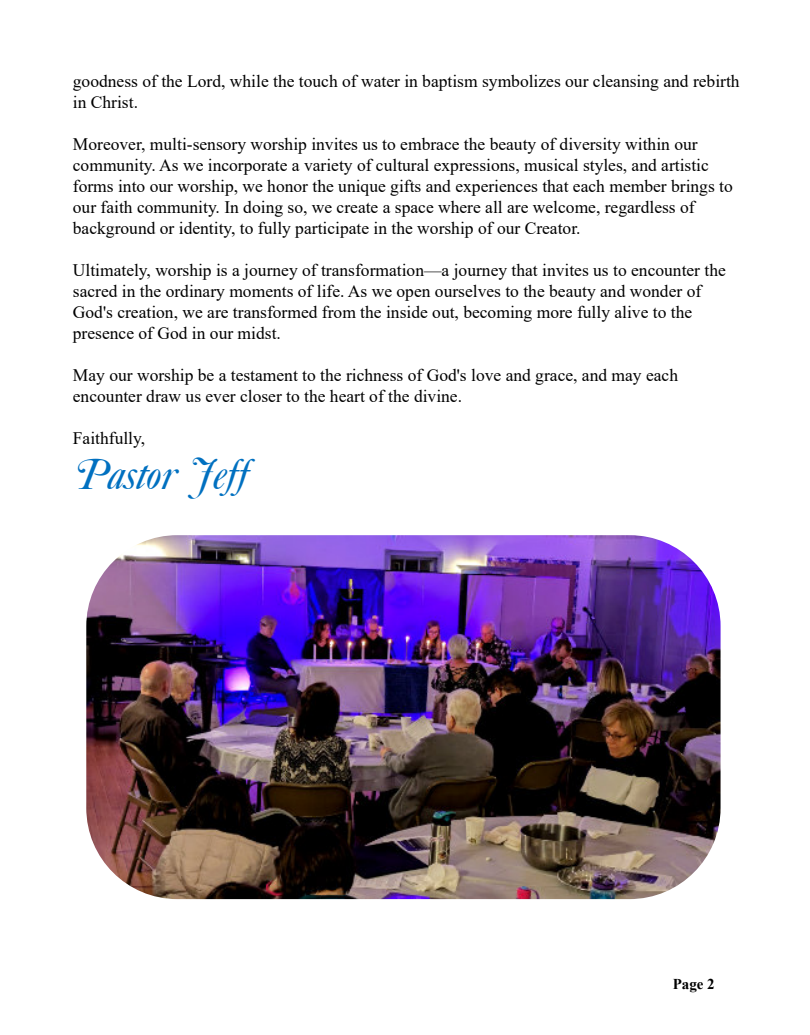
<style>
.page{position:relative;width:810px;height:1035px;background:#fff}
.page>*{position:absolute;margin:0;border:0;box-sizing:border-box;transform-origin:0 0}
.t1{font:italic 45px "Caslon No 540 Swa D";color:#0070c0}
.t2{font:17.5px/21px "Times New Roman";color:#000}
.t3{font:700 15px "Times New Roman";color:#000}
</style>
<div class="page">
<img style="left:86px;top:535px;width:635px;height:364px;border-radius:91px">
<p class="t2" style="left:73px;top:73px;width:668px">goodness of the Lord, while the touch of water in baptism symbolizes our cleansing and rebirth in Christ.</p>
<p class="t2" style="left:73px;top:136px;width:661px">Moreover, multi-sensory worship invites us to embrace the beauty of diversity within our community. As we incorporate a variety of cultural expressions, musical styles, and artistic forms into our worship, we honor the unique gifts and experiences that each member brings to our faith community. In doing so, we create a space where all are welcome, regardless of background or identity, to fully participate in the worship of our Creator.</p>
<p class="t2" style="left:73px;top:261px;width:655px">Ultimately, worship is a journey of transformation—a journey that invites us to encounter the sacred in the ordinary moments of life. As we open ourselves to the beauty and wonder of God's creation, we are transformed from the inside out, becoming more fully alive to the presence of God in our midst.</p>
<p class="t2" style="left:73px;top:366px;width:607px">May our worship be a testament to the richness of God's love and grace, and may each encounter draw us ever closer to the heart of the divine.</p>
<p class="t2" style="left:73px;top:429px;width:74px">Faithfully,</p>
<h1 class="t1" style="left:75px;top:456px;width:175px">Pastor Jeff</h1>
<p class="t3" style="left:673px;top:979px;width:44px">Page 2</p>
</div>
